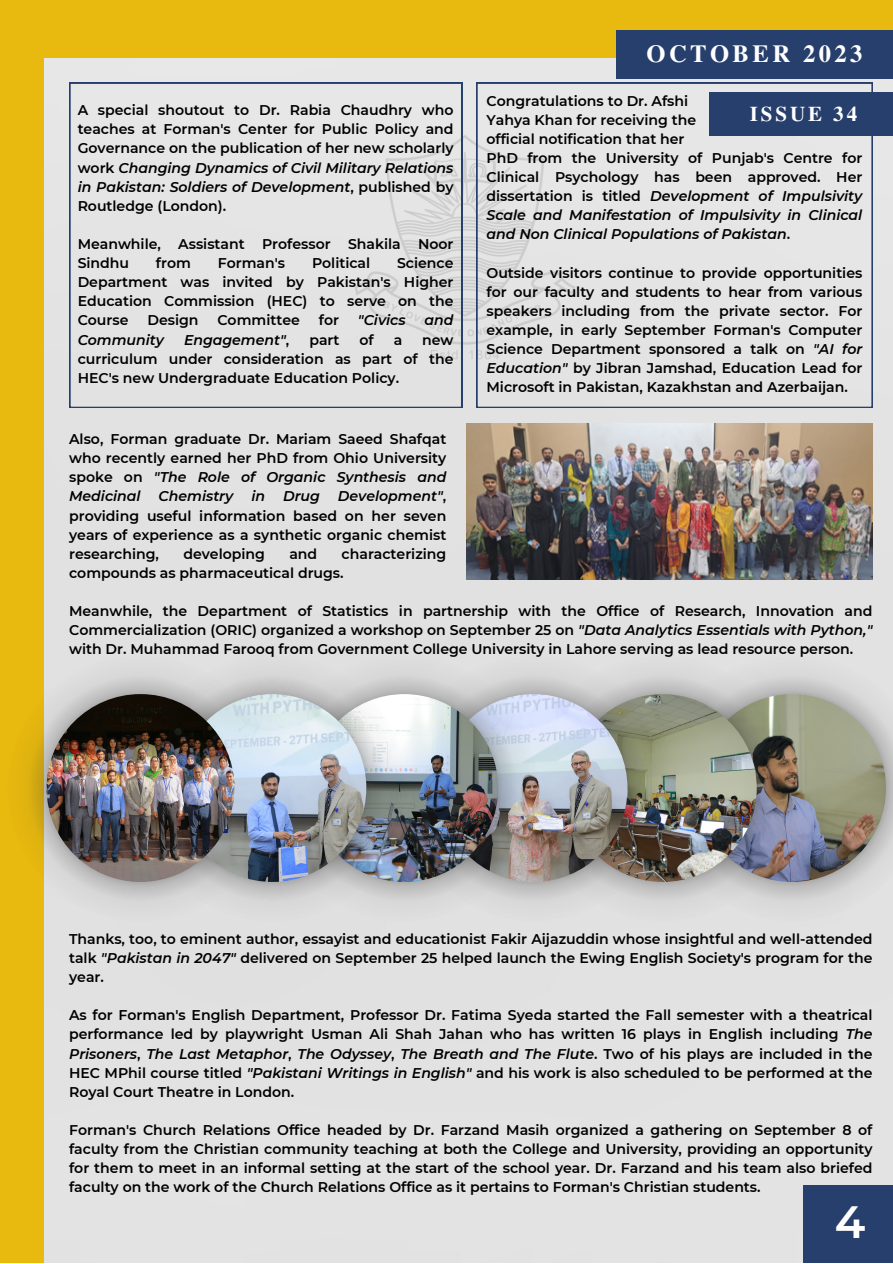
<style>
.page{position:relative;width:893px;height:1264px;background:#fff}
.page>*{position:absolute;margin:0;border:0;box-sizing:border-box;transform-origin:0 0}
.t1{font:600 45.15px "Montserrat";color:#fff}
.t2{font:700 24.6px "Te X Gyre Termes";letter-spacing:.14em;color:#fff}
.t3{font:700 21px "Te X Gyre Termes";letter-spacing:.14em;color:#fff}
.t4{font:600 14.1px/19px "Montserrat";color:#000;text-align:justify}
.t5{font:italic 600 14.1px/19px "Montserrat";color:#000;text-align:justify}
.s1{font-style:italic}
.s2{font-style:normal}
</style>
<div class="page">
<div style="left:43px;top:58px;width:849px;height:1204px;background:#e2e2e2"></div>
<div style="left:6px;top:0;width:886px;height:58px;background:#e8b90e"></div>
<div style="left:0;top:0;width:43px;height:1262px;background:#e8b90e"></div>
<div style="left:709px;top:92px;width:183px;height:44px;background:#273f6c"></div>
<div style="left:616px;top:30px;width:276px;height:48px;background:#273f6c"></div>
<div style="left:803px;top:1185px;width:89px;height:77px;background:#273f6c"></div>
<div style="left:70px;top:83px;width:392px;height:325px;background:#e4e4e4"></div>
<img style="left:345px;top:110px;width:131px;height:262px">
<svg style="left:476px;top:83px;width:396px;height:325px;background:#d6d8db"></svg>
<svg style="left:797px;top:653px;width:95px;height:269px;background:#d2d2d2"></svg>
<svg style="left:28px;top:653px;width:110px;height:269px"></svg>
<img style="left:698px;top:694px;width:187px;height:188px;border-radius:50%">
<svg style="left:667px;top:653px;width:130px;height:269px;background:#acabab"></svg>
<img style="left:569px;top:694px;width:187px;height:188px;border-radius:50%">
<svg style="left:538px;top:653px;width:129px;height:269px;background:#a9a8a0"></svg>
<img style="left:439px;top:694px;width:188px;height:188px;border-radius:50%">
<svg style="left:406px;top:653px;width:132px;height:269px;background:#c0c0c3"></svg>
<img style="left:310px;top:694px;width:188px;height:188px;border-radius:50%">
<svg style="left:138px;top:653px;width:268px;height:269px;background:#c4c6c8"></svg>
<img style="left:178px;top:694px;width:188px;height:188px;border-radius:50%">
<img style="left:47px;top:694px;width:187px;height:188px;border-radius:50%">
<img style="left:466px;top:423px;width:406px;height:156px">
<p class="t4" style="left:78px;top:101px;width:377px">A special shoutout to Dr. Rabia Chaudhry who teaches at Forman's Center for Public Policy and Governance on the publication of her new scholarly work <span class="s1">Changing Dynamics of Civil Military Relations in Pakistan: Soldiers of Development</span>, published by Routledge (London).</p>
<p class="t4" style="left:78px;top:234px;width:377px">Meanwhile, Assistant Professor Shakila Noor<br>Sindhu</p>
<p class="t4" style="left:78px;top:253px;width:377px;text-indent:319px">Science Department was invited by Pakistan's Higher Education Commission (HEC) to serve on the Course</p>
<p class="t4" style="left:156px;top:253px;width:37px">from</p>
<p class="t4" style="left:218px;top:253px;width:69px">Forman's</p>
<p class="t4" style="left:312px;top:253px;width:60px">Political</p>
<p class="t4" style="left:147px;top:311px;width:53px">Design</p>
<p class="t4" style="left:217px;top:311px;width:84px">Committee</p>
<p class="t4" style="left:319px;top:311px;width:22px">for</p>
<p class="t5" style="left:358px;top:311px;width:49px">"Civics</p>
<p class="t5" style="left:424px;top:311px;width:30px">and</p>
<p class="t5" style="left:78px;top:330px;width:88px">Community</p>
<p class="t5" style="left:184px;top:330px;width:107px">Engagement"<span class="s2">,</span></p>
<p class="t4" style="left:309px;top:330px;width:32px">part</p>
<p class="t4" style="left:359px;top:330px;width:16px">of</p>
<p class="t4" style="left:393px;top:330px;width:10px">a</p>
<p class="t4" style="left:78px;top:330px;width:377px;text-indent:344px">new curriculum under consideration as part of the HEC's new Undergraduate Education Policy.</p>
<p class="t4" style="left:69px;top:429px;width:379px">Also, Forman graduate Dr. Mariam Saeed Shafqat who recently earned her PhD from Ohio University spoke on <span class="s1">"The Role of Organic Synthesis and Medicinal</span></p>
<p class="t5" style="left:159px;top:487px;width:76px">Chemistry</p>
<p class="t5" style="left:251px;top:487px;width:15px">in</p>
<p class="t5" style="left:283px;top:487px;width:38px">Drug</p>
<p class="t4" style="left:69px;top:487px;width:378px;text-indent:269px"><span class="s1">Development"</span>, providing useful information based on her seven years of experience as a synthetic organic chemist researching,</p>
<p class="t4" style="left:69px;top:544px;width:379px;text-indent:272px">characterizing compounds as pharmaceutical drugs.</p>
<p class="t4" style="left:183px;top:544px;width:83px">developing</p>
<p class="t4" style="left:289px;top:544px;width:29px">and</p>
<p class="t2" style="left:646px;top:35px;width:217px">OCTOBER 2023</p>
<p class="t4" style="left:486px;top:91px;width:203px">Congratulations to Dr. Afshi</p>
<p class="t4" style="left:486px;top:110px;width:211px">Yahya Khan for receiving the</p>
<p class="t4" style="left:486px;top:129px;width:199px">official notification that her</p>
<p class="t5" style="left:486px;top:148px;width:377px"><span class="s2">PhD from the University of Punjab's Centre for Clinical Psychology has been approved. Her dissertation is titled</span> Development of Impulsivity Scale and Manifestation of Impulsivity in Clinical and Non Clinical Populations of Pakistan<span class="s2">.</span></p>
<p class="t4" style="left:486px;top:263px;width:377px">Outside visitors continue to provide opportunities for our faculty and students to hear from various speakers including from the private sector. For example, in early September Forman's Computer Science Department sponsored a talk on <span class="s1">"AI for Education"</span> by Jibran Jamshad, Education Lead for Microsoft in Pakistan, Kazakhstan and Azerbaijan.</p>
<p class="t3" style="left:749px;top:97px;width:109px">ISSUE 34</p>
<p class="t4" style="left:69px;top:601px;width:804px">Meanwhile, the Department of Statistics in partnership with the Office of Research, Innovation and Commercialization (ORIC) organized a workshop on September 25 on <span class="s1">"Data Analytics Essentials with Python," </span>with Dr. Muhammad Farooq from Government College University in Lahore serving as lead resource person.</p>
<p class="t4" style="left:69px;top:929px;width:804px">Thanks, too, to eminent author, essayist and educationist Fakir Aijazuddin whose insightful and well-attended talk <span class="s1">"Pakistan in 2047"</span> delivered on September 25 helped launch the Ewing English Society's program for the year.</p>
<p class="t4" style="left:69px;top:1005px;width:804px">As for Forman's English Department, Professor Dr. Fatima Syeda started the Fall semester with a theatrical performance led by playwright Usman Ali Shah Jahan who has written 16 plays in English including <span class="s1">The Prisoners</span>, <span class="s1">The Last Metaphor</span>, <span class="s1">The Odyssey</span>, <span class="s1">The Breath and The Flute</span>. Two of his plays are included in the HEC MPhil course titled <span class="s1">"Pakistani Writings in English"</span> and his work is also scheduled to be performed at the Royal Court Theatre in London.</p>
<p class="t4" style="left:69px;top:1120px;width:804px">Forman's Church Relations Office headed by Dr. Farzand Masih organized a gathering on September 8 of faculty from the Christian community teaching at both the College and University, providing an opportunity for them to meet in an informal setting at the start of the school year. Dr. Farzand and his team also briefed faculty on the work of the Church Relations Office as it pertains to Forman's Christian students.</p>
<p class="t1" style="left:834px;top:1194px;width:32px">4</p>
</div>
